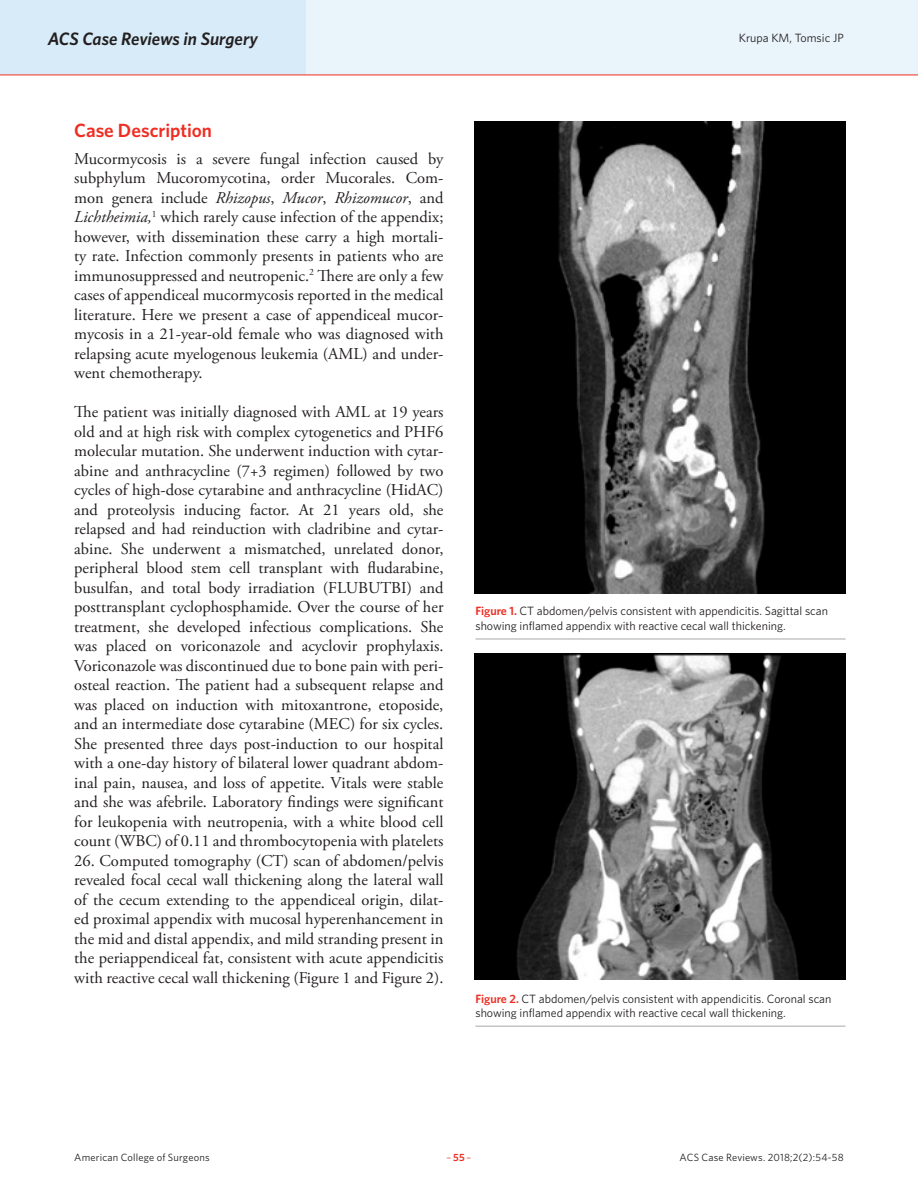
<style>
.page{position:relative;width:918px;height:1188px;background:#fff}
.page>*{position:absolute;margin:0;border:0;box-sizing:border-box;transform-origin:0 0}
.Article_Subhead{font:600 19.2px "Whitney";color:#ee2e22}
.t1{font:italic 600 18px "Whitney";letter-spacing:-.005em;color:#231f20}
.Article_Body_no_inde{font:16.5px/19.5px "Adobe Garamond Pro";color:#231f20;text-align:justify}
.Caption_New{font:12px/14.4px "Whitney";color:#231f20}
.t2{font:10.5px "Whitney";letter-spacing:.02em;color:#231f20}
.t3{font:10.5px "Whitney";color:#ee2e22}
.s1{font-style:italic}
.s2{font-weight:600;color:#ee2e22}
.s3{font-weight:600}
</style>
<div class="page">
<div style="left:0;top:0;width:918px;height:75px;background:#eaf5fb"></div>
<div style="left:0;top:0;width:306px;height:75px;background:#d7ebf8"></div>
<hr style="left:0;top:75px;width:918px;height:1px;background:#ee2e22">
<hr style="left:475px;top:639px;width:371px;height:1px;background:#a9a8aa">
<hr style="left:475px;top:1026px;width:371px;height:1px;background:#a9a8aa">
<img style="left:475px;top:122px;width:371px;height:472px">
<img style="left:475px;top:653px;width:371px;height:327px">
<p class="t1" style="left:48px;top:26px;width:212px">ACS Case Reviews in Surgery</p>
<p class="Caption_New" style="left:739px;top:31px;width:106px">Krupa KM, Tomsic JP</p>
<p class="Article_Subhead" style="left:74px;top:117px;width:139px">Case Description</p>
<p class="Article_Body_no_inde" style="left:74px;top:149px;width:371px">Mucormycosis is a severe fungal infection caused by subphylum Mucoromycotina, order Mucorales. Com&shy;mon genera include <span class="s1">Rhizopus</span>, <span class="s1">Mucor</span>, <span class="s1">Rhizomucor</span>, and <span class="s1">Lichtheimia,</span><sup>1</sup> which rarely cause infection of the appendix; however, with dissemination these carry a high mortali&shy;ty rate. Infection commonly presents in patients who are immunosuppressed and neutropenic.<sup>2</sup> There are only a few cases of appendiceal mucormycosis reported in the medical literature. Here we present a case of appendiceal mucor&shy;mycosis in a 21-year-old female who was diagnosed with relapsing acute myelogenous leukemia (AML) and under&shy;went chemotherapy.</p>
<p class="Article_Body_no_inde" style="left:74px;top:403px;width:371px">The patient was initially diagnosed with AML at 19 years old and at high risk with complex cytogenetics and PHF6 molecular mutation. She underwent induction with cytar&shy;abine and anthracycline (7+3 regimen) followed by two cycles of high-dose cytarabine and anthracycline (HidAC) and proteolysis inducing factor. At 21 years old, she relapsed and had reinduction with cladribine and cytar&shy;abine. She underwent a mismatched, unrelated donor, peripheral blood stem cell transplant with fludarabine, busulfan, and total body irradiation (FLUBUTBI) and posttransplant cyclophosphamide. Over the course of her treatment, she developed infectious complications. She was placed on voriconazole and acyclovir prophylaxis.<br>Voriconazole was discontinued due to bone pain with peri&shy;osteal reaction. The patient had a subsequent relapse and was placed on induction with mitoxantrone, etoposide, and an intermediate dose cytarabine (MEC) for six cycles.<br>She presented three days post-induction to our hospital with a one-day history of bilateral lower quadrant abdom&shy;inal pain, nausea, and loss of appetite. Vitals were stable and she was afebrile. Laboratory findings were significant for leukopenia with neutropenia, with a white blood cell count (WBC) of 0.11 and thrombocytopenia with platelets</p>
<p class="Article_Body_no_inde" style="left:74px;top:851px;width:371px">26. Computed tomography (CT) scan of abdomen/pelvis revealed focal cecal wall thickening along the lateral wall of the cecum extending to the appendiceal origin, dilat&shy;ed proximal appendix with mucosal hyperenhancement in the mid and distal appendix, and mild stranding present in the periappendiceal fat, consistent with acute appendicitis with reactive cecal wall thickening (Figure 1 and Figure 2).</p>
<p class="Caption_New" style="left:475px;top:604px;width:354px"><span class="s2">Figure 1.</span> CT abdomen/pelvis consistent with appendicitis. Sagittal scan showing inflamed appendix with reactive cecal wall thickening.</p>
<p class="Caption_New" style="left:475px;top:991px;width:358px"><span class="s2">Figure 2.</span> CT abdomen/pelvis consistent with appendicitis. Coronal scan showing inflamed appendix with reactive cecal wall thickening.</p>
<p class="t2" style="left:74px;top:1150px;width:137px">American College of Surgeons</p>
<p class="t3" style="left:447px;top:1150px;width:26px">–<span class="s3">55</span>–</p>
<p class="t2" style="left:680px;top:1150px;width:166px">ACS Case Reviews. 2018;2(2):54-58</p>
</div>
